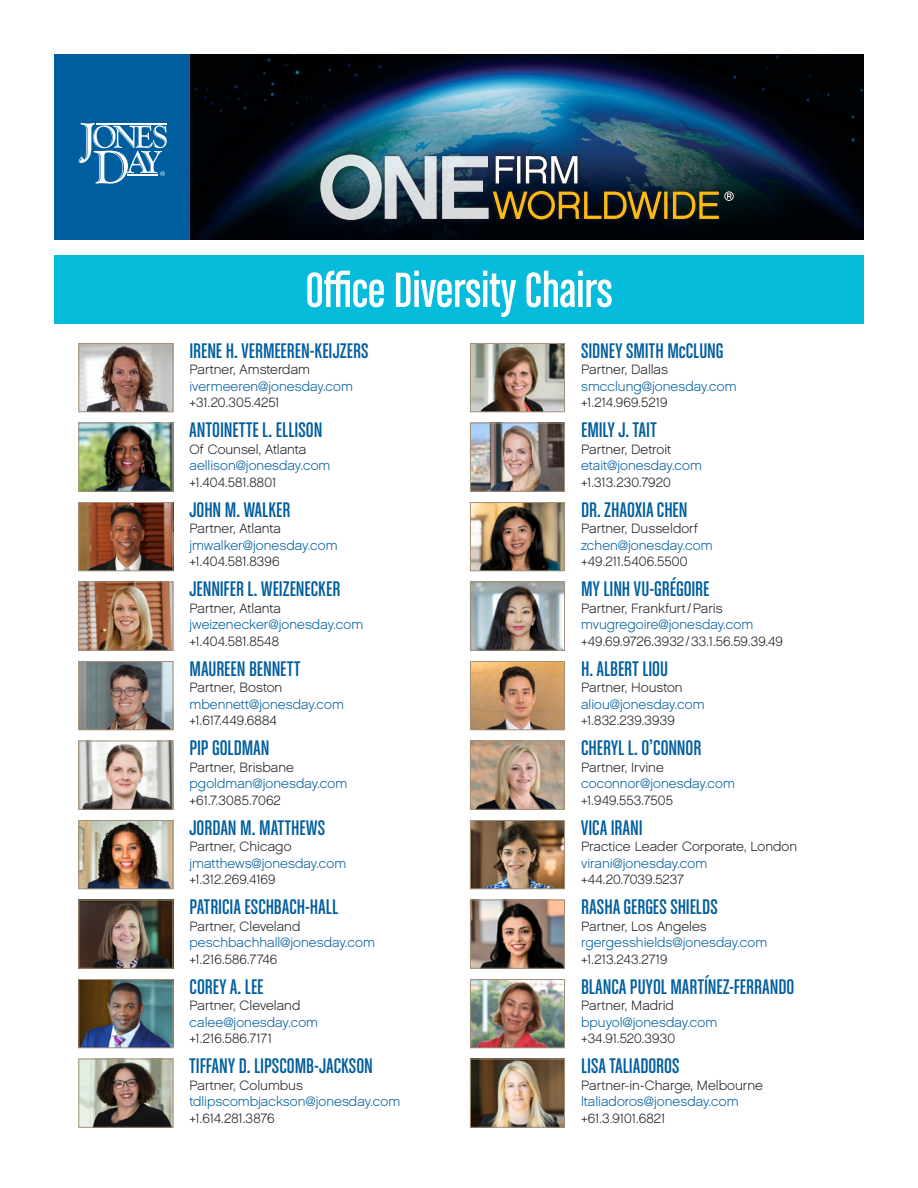
<style>
.page{position:relative;width:918px;height:1188px;background:#fff}
.page>*{position:absolute;margin:0;border:0;box-sizing:border-box;transform-origin:0 0}
.t1{font:52.5px "Chalet Comprime Cologne Sixty";color:#fff}
.Lawyer_Name{font:22.5px "Chalet Comprime Cologne Sixty";letter-spacing:.005em;color:#005e9e}
.Contact_information{font:13.5px "Chalet English Channel";color:#231f20}
.Contact_information-2{font:13.5px "Chalet English Channel";letter-spacing:.005em;color:#005e9e}
</style>
<div class="page">
<img style="left:190px;top:54px;width:674px;height:185px">
<div style="left:54px;top:255px;width:810px;height:69px;background:#07bbda"></div>
<div style="left:54px;top:54px;width:136px;height:185px;background:#005e9e"></div>
<svg style="left:79px;top:123px;width:88px;height:61px"></svg>
<svg style="left:316px;top:150px;width:177px;height:75px"></svg>
<svg style="left:491px;top:152px;width:91px;height:3px"></svg>
<div style="left:489px;top:186px;width:234px;height:38px;background:#02050c"></div>
<div style="left:722px;top:189px;width:15px;height:15px;background:#021a1a"></div>
<img style="left:320px;top:155px;width:414px;height:65px">
<img style="left:81px;top:345px;width:90px;height:65px">
<div style="left:79px;top:343px;width:94px;height:69px;border:1px solid #a3917a"></div>
<img style="left:81px;top:425px;width:90px;height:64px">
<div style="left:79px;top:423px;width:94px;height:68px;border:1px solid #a3917a"></div>
<img style="left:81px;top:504px;width:90px;height:65px">
<div style="left:79px;top:502px;width:94px;height:69px;border:1px solid #a3917a"></div>
<img style="left:81px;top:584px;width:90px;height:64px">
<div style="left:79px;top:582px;width:94px;height:68px;border:1px solid #a3917a"></div>
<img style="left:81px;top:663px;width:90px;height:65px">
<div style="left:79px;top:661px;width:94px;height:69px;border:1px solid #a3917a"></div>
<img style="left:81px;top:743px;width:90px;height:64px">
<div style="left:79px;top:741px;width:94px;height:68px;border:1px solid #a3917a"></div>
<img style="left:81px;top:822px;width:90px;height:65px">
<div style="left:79px;top:820px;width:94px;height:69px;border:1px solid #a3917a"></div>
<img style="left:81px;top:902px;width:90px;height:64px">
<div style="left:79px;top:900px;width:94px;height:68px;border:1px solid #a3917a"></div>
<img style="left:81px;top:981px;width:90px;height:65px">
<div style="left:79px;top:979px;width:94px;height:69px;border:1px solid #a3917a"></div>
<img style="left:81px;top:1061px;width:90px;height:64px">
<div style="left:79px;top:1059px;width:94px;height:68px;border:1px solid #a3917a"></div>
<img style="left:472px;top:345px;width:91px;height:65px">
<div style="left:470px;top:343px;width:95px;height:69px;border:1px solid #a3917a"></div>
<img style="left:472px;top:425px;width:91px;height:64px">
<div style="left:470px;top:423px;width:95px;height:68px;border:1px solid #a3917a"></div>
<img style="left:472px;top:504px;width:91px;height:65px">
<div style="left:470px;top:502px;width:95px;height:69px;border:1px solid #a3917a"></div>
<img style="left:472px;top:584px;width:91px;height:64px">
<div style="left:470px;top:582px;width:95px;height:68px;border:1px solid #a3917a"></div>
<img style="left:472px;top:663px;width:91px;height:65px">
<div style="left:470px;top:661px;width:95px;height:69px;border:1px solid #a3917a"></div>
<img style="left:472px;top:743px;width:91px;height:64px">
<div style="left:470px;top:741px;width:95px;height:68px;border:1px solid #a3917a"></div>
<img style="left:472px;top:822px;width:91px;height:65px">
<div style="left:470px;top:820px;width:95px;height:69px;border:1px solid #a3917a"></div>
<img style="left:472px;top:902px;width:91px;height:64px">
<div style="left:470px;top:900px;width:95px;height:68px;border:1px solid #a3917a"></div>
<img style="left:472px;top:981px;width:91px;height:65px">
<div style="left:470px;top:979px;width:95px;height:69px;border:1px solid #a3917a"></div>
<img style="left:472px;top:1061px;width:91px;height:64px">
<div style="left:470px;top:1059px;width:95px;height:68px;border:1px solid #a3917a"></div>
<p class="t1" style="left:305px;top:261px;width:309px">Office Diversity Chairs</p>
<p class="Lawyer_Name" style="left:189px;top:338px;width:180px">IRENE H. VERMEEREN-KEIJZERS</p>
<p class="Contact_information" style="left:189px;top:362px;width:122px">Partner, Amsterdam</p>
<p class="Contact_information-2" style="left:189px;top:378px;width:165px">ivermeeren@jonesday.com</p>
<p class="Contact_information" style="left:189px;top:395px;width:92px">+31.20.305.4251</p>
<p class="Lawyer_Name" style="left:189px;top:418px;width:134px">ANTOINETTE L. ELLISON</p>
<p class="Contact_information" style="left:189px;top:441px;width:118px">Of Counsel, Atlanta</p>
<p class="Contact_information-2" style="left:189px;top:458px;width:142px">aellison@jonesday.com</p>
<p class="Contact_information" style="left:189px;top:474px;width:89px">+1.404.581.8801</p>
<p class="Lawyer_Name" style="left:189px;top:497px;width:102px">JOHN M. WALKER</p>
<p class="Contact_information" style="left:189px;top:521px;width:93px">Partner, Atlanta</p>
<p class="Contact_information-2" style="left:189px;top:537px;width:150px">jmwalker@jonesday.com</p>
<p class="Contact_information" style="left:189px;top:554px;width:92px">+1.404.581.8396</p>
<p class="Lawyer_Name" style="left:189px;top:577px;width:152px">JENNIFER L. WEIZENECKER</p>
<p class="Contact_information" style="left:189px;top:600px;width:93px">Partner, Atlanta</p>
<p class="Contact_information-2" style="left:189px;top:617px;width:175px">jweizenecker@jonesday.com</p>
<p class="Contact_information" style="left:189px;top:633px;width:91px">+1.404.581.8548</p>
<p class="Lawyer_Name" style="left:189px;top:656px;width:112px">MAUREEN BENNETT</p>
<p class="Contact_information" style="left:189px;top:680px;width:94px">Partner, Boston</p>
<p class="Contact_information-2" style="left:189px;top:696px;width:156px">mbennett@jonesday.com</p>
<p class="Contact_information" style="left:189px;top:713px;width:89px">+1.617.449.6884</p>
<p class="Lawyer_Name" style="left:189px;top:736px;width:82px">PIP GOLDMAN</p>
<p class="Contact_information" style="left:189px;top:759px;width:106px">Partner, Brisbane</p>
<p class="Contact_information-2" style="left:189px;top:776px;width:159px">pgoldman@jonesday.com</p>
<p class="Contact_information" style="left:189px;top:792px;width:93px">+61.7.3085.7062</p>
<p class="Lawyer_Name" style="left:189px;top:815px;width:137px">JORDAN M. MATTHEWS</p>
<p class="Contact_information" style="left:189px;top:839px;width:104px">Partner, Chicago</p>
<p class="Contact_information-2" style="left:189px;top:855px;width:158px">jmatthews@jonesday.com</p>
<p class="Contact_information" style="left:189px;top:872px;width:88px">+1.312.269.4169</p>
<p class="Lawyer_Name" style="left:189px;top:895px;width:150px">PATRICIA ESCHBACH-HALL</p>
<p class="Contact_information" style="left:189px;top:918px;width:112px">Partner, Cleveland</p>
<p class="Contact_information-2" style="left:189px;top:935px;width:187px">peschbachhall@jonesday.com</p>
<p class="Contact_information" style="left:189px;top:951px;width:89px">+1.216.586.7746</p>
<p class="Lawyer_Name" style="left:189px;top:974px;width:75px">COREY A. LEE</p>
<p class="Contact_information" style="left:189px;top:998px;width:112px">Partner, Cleveland</p>
<p class="Contact_information-2" style="left:189px;top:1014px;width:130px">calee@jonesday.com</p>
<p class="Contact_information" style="left:189px;top:1031px;width:84px">+1.216.586.7171</p>
<p class="Lawyer_Name" style="left:189px;top:1054px;width:185px">TIFFANY D. LIPSCOMB-JACKSON</p>
<p class="Contact_information" style="left:189px;top:1077px;width:115px">Partner, Columbus</p>
<p class="Contact_information-2" style="left:189px;top:1094px;width:212px">tdlipscombjackson@jonesday.com</p>
<p class="Contact_information" style="left:189px;top:1110px;width:86px">+1.614.281.3876</p>
<p class="Lawyer_Name" style="left:581px;top:338px;width:144px">SIDNEY SMITH McCLUNG</p>
<p class="Contact_information" style="left:581px;top:362px;width:88px">Partner, Dallas</p>
<p class="Contact_information-2" style="left:581px;top:378px;width:157px">smcclung@jonesday.com</p>
<p class="Contact_information" style="left:581px;top:395px;width:88px">+1.214.969.5219</p>
<p class="Lawyer_Name" style="left:581px;top:418px;width:77px">EMILY J. TAIT</p>
<p class="Contact_information" style="left:581px;top:441px;width:92px">Partner, Detroit</p>
<p class="Contact_information-2" style="left:581px;top:458px;width:122px">etait@jonesday.com</p>
<p class="Contact_information" style="left:581px;top:474px;width:91px">+1.313.230.7920</p>
<p class="Lawyer_Name" style="left:581px;top:497px;width:108px">DR. ZHAOXIA CHEN</p>
<p class="Contact_information" style="left:581px;top:521px;width:118px">Partner, Dusseldorf</p>
<p class="Contact_information-2" style="left:581px;top:537px;width:133px">zchen@jonesday.com</p>
<p class="Contact_information" style="left:581px;top:554px;width:108px">+49.211.5406.5500</p>
<p class="Lawyer_Name" style="left:581px;top:577px;width:130px">MY LINH VU-GRÉGOIRE</p>
<p class="Contact_information" style="left:581px;top:600px;width:143px">Partner, Frankfurt/Paris</p>
<p class="Contact_information-2" style="left:581px;top:617px;width:174px">mvugregoire@jonesday.com</p>
<p class="Contact_information" style="left:581px;top:633px;width:203px">+49.69.9726.3932/33.1.56.59.39.49</p>
<p class="Lawyer_Name" style="left:581px;top:656px;width:89px">H. ALBERT LIOU</p>
<p class="Contact_information" style="left:581px;top:680px;width:103px">Partner, Houston</p>
<p class="Contact_information-2" style="left:581px;top:696px;width:125px">aliou@jonesday.com</p>
<p class="Contact_information" style="left:581px;top:713px;width:95px">+1.832.239.3939</p>
<p class="Lawyer_Name" style="left:581px;top:736px;width:122px">CHERYL L. O’CONNOR</p>
<p class="Contact_information" style="left:581px;top:759px;width:84px">Partner, Irvine</p>
<p class="Contact_information-2" style="left:581px;top:776px;width:155px">coconnor@jonesday.com</p>
<p class="Contact_information" style="left:581px;top:792px;width:93px">+1.949.553.7505</p>
<p class="Lawyer_Name" style="left:581px;top:815px;width:63px">VICA IRANI</p>
<p class="Contact_information" style="left:581px;top:839px;width:218px">Practice Leader Corporate, London</p>
<p class="Contact_information-2" style="left:581px;top:855px;width:128px">virani@jonesday.com</p>
<p class="Contact_information" style="left:581px;top:872px;width:104px">+44.20.7039.5237</p>
<p class="Lawyer_Name" style="left:581px;top:895px;width:138px">RASHA GERGES SHIELDS</p>
<p class="Contact_information" style="left:581px;top:918px;width:127px">Partner, Los Angeles</p>
<p class="Contact_information-2" style="left:581px;top:935px;width:188px">rgergesshields@jonesday.com</p>
<p class="Contact_information" style="left:581px;top:951px;width:88px">+1.213.243.2719</p>
<p class="Lawyer_Name" style="left:581px;top:974px;width:215px">BLANCA PUYOL MARTÍNEZ-FERRANDO</p>
<p class="Contact_information" style="left:581px;top:998px;width:94px">Partner, Madrid</p>
<p class="Contact_information-2" style="left:581px;top:1014px;width:138px">bpuyol@jonesday.com</p>
<p class="Contact_information" style="left:581px;top:1031px;width:96px">+34.91.520.3930</p>
<p class="Lawyer_Name" style="left:581px;top:1054px;width:100px">LISA TALIADOROS</p>
<p class="Contact_information" style="left:581px;top:1077px;width:183px">Partner-in-Charge, Melbourne</p>
<p class="Contact_information-2" style="left:581px;top:1094px;width:159px">ltaliadoros@jonesday.com</p>
<p class="Contact_information" style="left:581px;top:1110px;width:86px">+61.3.9101.6821</p>
</div>
